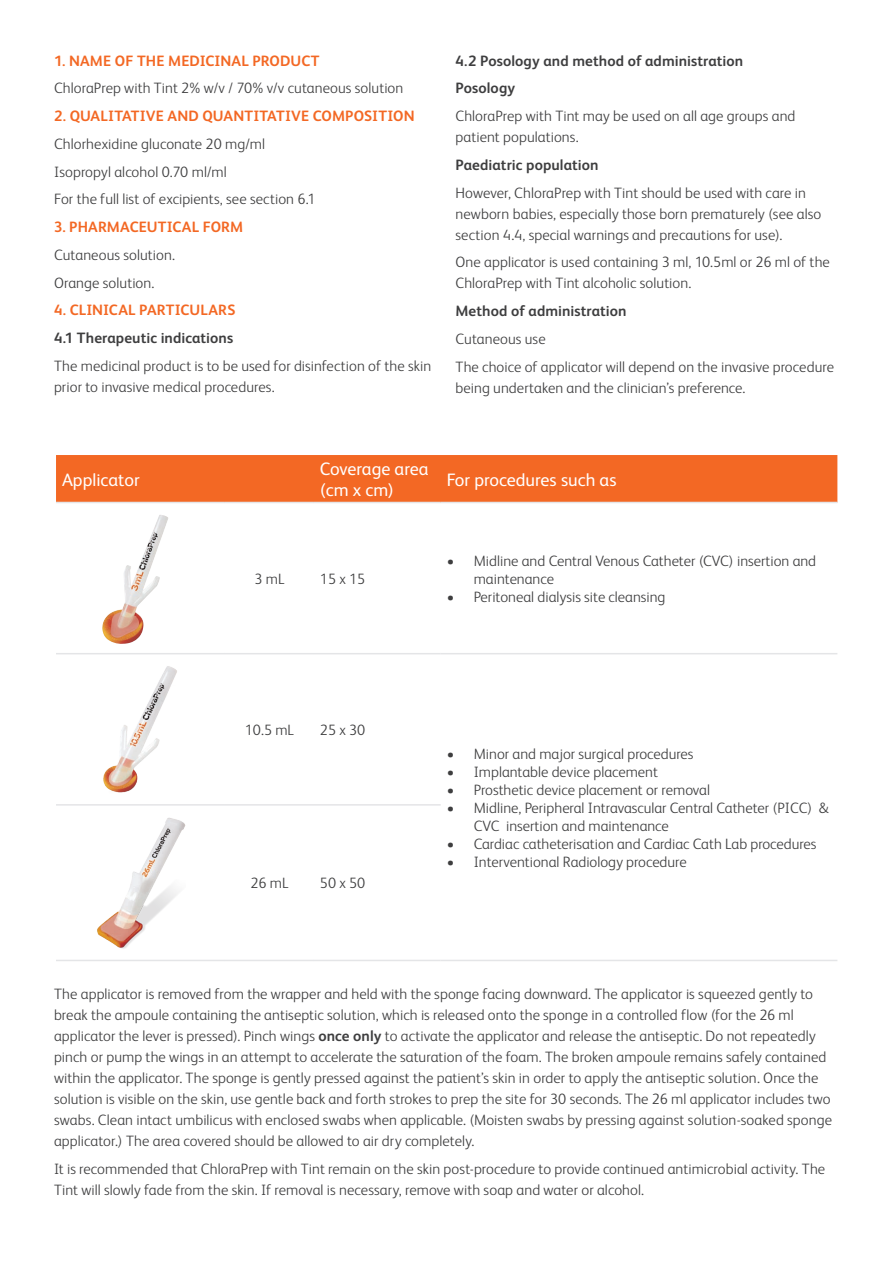
<style>
.page{position:relative;width:893px;height:1263px;background:#fff}
.page>*{position:absolute;margin:0;border:0;box-sizing:border-box;transform-origin:0 0}
.t1{font:18px/21.6px "FS Albert Pro";color:#fff}
.t2{font:300 15px/21px "FS Albert Pro";letter-spacing:.005em;color:#3e3e3f}
.t3{font:700 15px/27.8px "FS Albert Pro";letter-spacing:.005em;color:#3e3e3f}
.t4{font:700 15px "FS Albert Pro";letter-spacing:.01em;color:#f36824}
.s1{font-weight:700}
</style>
<div class="page">
<div style="left:56px;top:455px;width:781px;height:47px;background:#f36824"></div>
<hr style="left:56px;top:502px;width:169px;height:1px;background:#e4e5e7">
<hr style="left:225px;top:502px;width:89px;height:1px;background:#e4e5e7">
<hr style="left:314px;top:502px;width:127px;height:1px;background:#e4e5e7">
<hr style="left:56px;top:653px;width:169px;height:1px;background:#e4e5e7">
<hr style="left:225px;top:653px;width:89px;height:1px;background:#e4e5e7">
<hr style="left:314px;top:653px;width:127px;height:1px;background:#e4e5e7">
<hr style="left:441px;top:502px;width:396px;height:1px;background:#e4e5e7">
<hr style="left:441px;top:653px;width:396px;height:1px;background:#e4e5e7">
<hr style="left:441px;top:960px;width:396px;height:1px;background:#e4e5e7">
<hr style="left:56px;top:804px;width:169px;height:2px;background:#e4e5e7">
<hr style="left:225px;top:804px;width:89px;height:2px;background:#e4e5e7">
<hr style="left:314px;top:804px;width:127px;height:2px;background:#e4e5e7">
<hr style="left:56px;top:960px;width:169px;height:1px;background:#e4e5e7">
<hr style="left:225px;top:960px;width:89px;height:1px;background:#e4e5e7">
<hr style="left:314px;top:960px;width:127px;height:1px;background:#e4e5e7">
<img style="left:102px;top:515px;width:66px;height:129px">
<img style="left:103px;top:666px;width:74px;height:127px">
<img style="left:97px;top:818px;width:89px;height:131px">
<p class="t4" style="left:54px;top:50px;width:267px">1. NAME OF THE MEDICINAL PRODUCT</p>
<p class="t2" style="left:54px;top:77px;width:351px">ChloraPrep with Tint 2% w/v / 70% v/v cutaneous solution</p>
<p class="t4" style="left:54px;top:105px;width:362px">2. QUALITATIVE AND QUANTITATIVE COMPOSITION</p>
<p class="t2" style="left:54px;top:129px;width:263px;line-height:27.8px">Chlorhexidine gluconate 20 mg/ml<br>Isopropyl alcohol 0.70 ml/ml<br>For the full list of excipients, see section 6.1</p>
<p class="t4" style="left:54px;top:216px;width:191px">3. PHARMACEUTICAL FORM</p>
<p class="t2" style="left:54px;top:240px;width:123px;line-height:27.8px">Cutaneous solution.<br>Orange solution.</p>
<p class="t4" style="left:54px;top:300px;width:183px">4. CLINICAL PARTICULARS</p>
<p class="t3" style="left:54px;top:323px;width:181px">4.1 Therapeutic indications</p>
<p class="t2" style="left:54px;top:354px;width:379px">The medicinal product is to be used for disinfection of the skin prior to invasive medical procedures.</p>
<p class="t3" style="left:455px;top:46px;width:289px">4.2 Posology and method of administration<br>Posology</p>
<p class="t2" style="left:455px;top:104px;width:341px">ChloraPrep with Tint may be used on all age groups and patient populations.</p>
<p class="t3" style="left:455px;top:150px;width:145px">Paediatric population</p>
<p class="t2" style="left:455px;top:181px;width:367px">However, ChloraPrep with Tint should be used with care in newborn babies, especially those born prematurely (see also section 4.4, special warnings and precautions for use).</p>
<p class="t2" style="left:455px;top:251px;width:376px">One applicator is used containing 3 ml, 10.5ml or 26 ml of the<br>ChloraPrep with Tint alcoholic solution.</p>
<p class="t3" style="left:455px;top:296px;width:173px">Method of administration</p>
<p class="t2" style="left:455px;top:324px;width:380px;line-height:27.8px">Cutaneous use<br>The choice of applicator will depend on the invasive procedure</p>
<p class="t2" style="left:455px;top:376px;width:291px">being undertaken and the clinician’s preference.</p>
<p class="t1" style="left:62px;top:467px;width:79px">Applicator</p>
<p class="t1" style="left:320px;top:457px;width:110px">Coverage area (cm x cm)</p>
<p class="t1" style="left:447px;top:467px;width:171px">For procedures such as</p>
<p class="t2" style="left:254px;top:567px;width:32px">3 mL</p>
<p class="t2" style="left:320px;top:567px;width:47px">15 x 15</p>
<p class="t2" style="left:245px;top:718px;width:51px">10.5 mL</p>
<p class="t2" style="left:320px;top:718px;width:47px">25 x 30</p>
<p class="t2" style="left:250px;top:872px;width:40px">26 mL</p>
<p class="t2" style="left:320px;top:872px;width:47px">50 x 50</p>
<p class="t2" style="left:474px;top:551px;width:344px;line-height:18px;text-indent:-27px">• Midline and Central Venous Catheter (CVC) insertion and maintenance</p>
<p class="t2" style="left:447px;top:585px;width:220px">• Peritoneal dialysis site cleansing</p>
<p class="t2" style="left:447px;top:742px;width:248px">• Minor and major surgical procedures</p>
<p class="t2" style="left:447px;top:760px;width:213px">• Implantable device placement</p>
<p class="t2" style="left:447px;top:778px;width:265px">• Prosthetic device placement or removal</p>
<p class="t2" style="left:474px;top:798px;width:357px;line-height:18px;text-indent:-27px">• Midline, Peripheral Intravascular Central Catheter (PICC) &amp;<br>CVC insertion and maintenance</p>
<p class="t2" style="left:447px;top:832px;width:371px">• Cardiac catheterisation and Cardiac Cath Lab procedures</p>
<p class="t2" style="left:447px;top:850px;width:241px">• Interventional Radiology procedure</p>
<p class="t2" style="left:54px;top:982px;width:780px">The applicator is removed from the wrapper and held with the sponge facing downward. The applicator is squeezed gently to break the ampoule containing the antiseptic solution, which is released onto the sponge in a controlled flow (for the 26 ml applicator the lever is pressed). Pinch wings <span class="s1">once only</span> to activate the applicator and release the antiseptic. Do not repeatedly pinch or pump the wings in an attempt to accelerate the saturation of the foam. The broken ampoule remains safely contained within the applicator. The sponge is gently pressed against the patient’s skin in order to apply the antiseptic solution. Once the solution is visible on the skin, use gentle back and forth strokes to prep the site for 30 seconds. The 26 ml applicator includes two swabs. Clean intact umbilicus with enclosed swabs when applicable. (Moisten swabs by pressing against solution-soaked sponge applicator.) The area covered should be allowed to air dry completely.</p>
<p class="t2" style="left:54px;top:1157px;width:773px">It is recommended that ChloraPrep with Tint remain on the skin post-procedure to provide continued antimicrobial activity. The<br>Tint will slowly fade from the skin. If removal is necessary, remove with soap and water or alcohol.</p>
</div>
